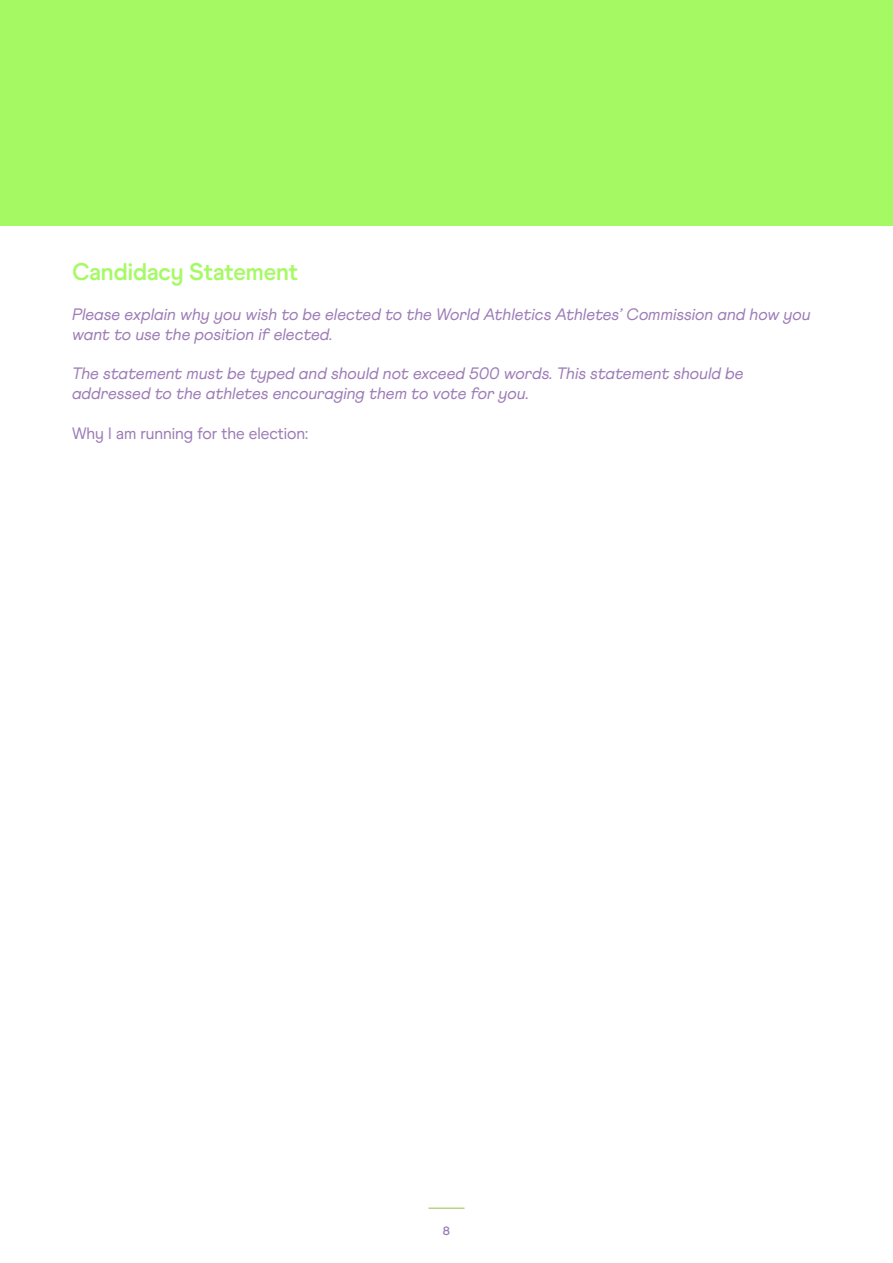
<style>
.page{position:relative;width:893px;height:1263px;background:#fff}
.page>*{position:absolute;margin:0;border:0;box-sizing:border-box;transform-origin:0 0}
.t1{font:700 24px "World Athletics";color:#a5fa64}
.Body_Copy{font:italic 16.5px/19.8px "Athletics";color:#9d7cb7}
.Body_Copy-2{font:16.5px "World Athletics";color:#9d7cb7}
.t2{font:700 12px "World Athletics";color:#9d7cb7}
</style>
<div class="page">
<hr style="left:428px;top:1207px;width:36px;height:2px;background:#b8d484">
<div style="left:0;top:0;width:893px;height:225px;background:#a5fa64"></div>
<h2 class="t1" style="left:72px;top:258px;width:228px">Candidacy Statement</h2>
<p class="Body_Copy" style="left:72px;top:304px;width:740px">Please explain why you wish to be elected to the World Athletics Athletes’ Commission and how you want to use the position if elected.</p>
<p class="Body_Copy" style="left:72px;top:364px;width:673px">The statement must be typed and should not exceed 500 words. This statement should be addressed to the athletes encouraging them to vote for you.</p>
<p class="Body_Copy-2" style="left:72px;top:423px;width:238px">Why I am running for the election:</p>
<p class="t2" style="left:443px;top:1223px;width:9px">8</p>
</div>
